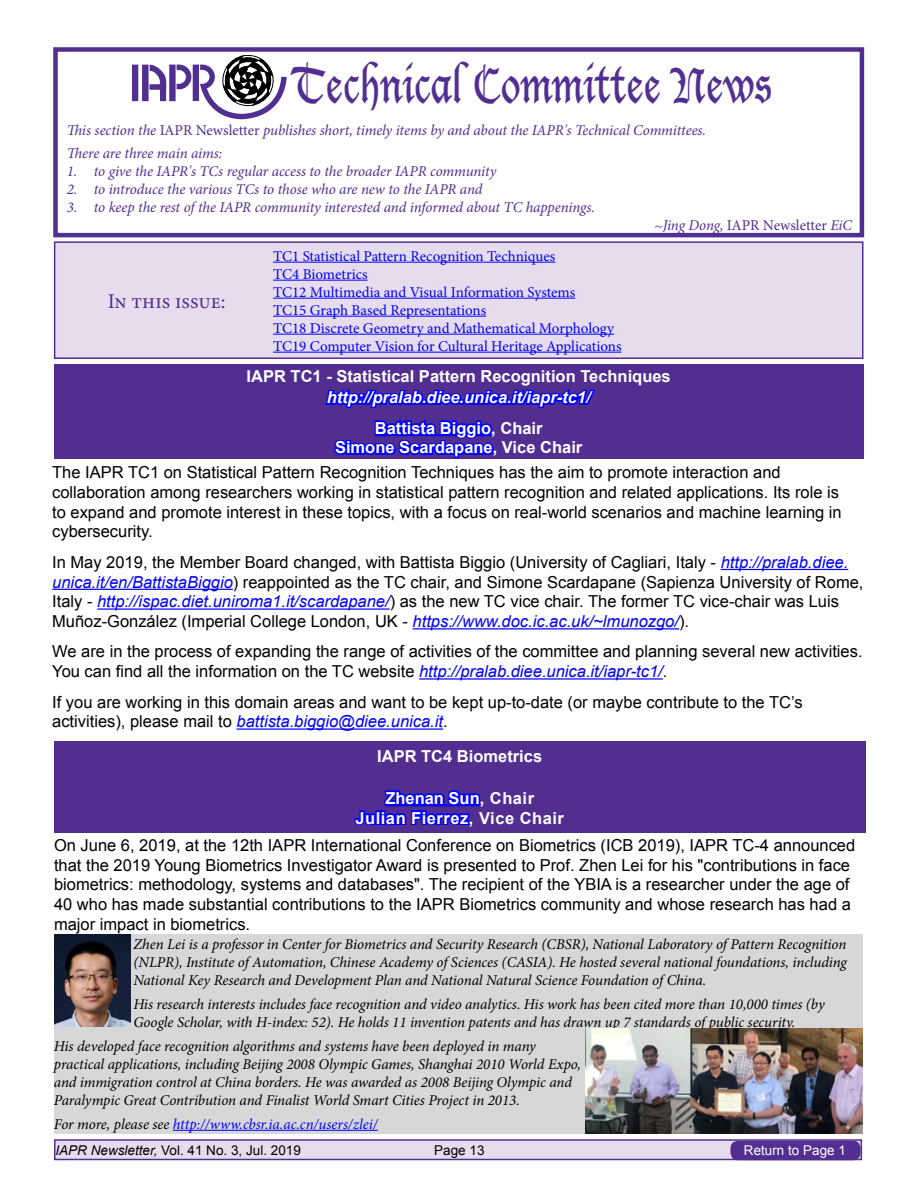
<style>
.page{position:relative;width:918px;height:1188px;background:#fff}
.page>*{position:absolute;margin:0;border:0;box-sizing:border-box;transform-origin:0 0}
.t1{font:48.3px "Lucida Blackletter";color:#522e91;scale:.83 1}
.t2{font:21px "Minion Pro";color:#522e91}
.t3{font:16.5px/19.8px "Arial";color:#000}
.t4{font:700 16.5px/19.8px "Arial";color:#fff;text-align:center}
.t5{font:700 16.5px/19.8px "Arial";letter-spacing:.03em;color:#fff;text-align:center}
.t6{font:italic 700 16.5px "Arial";color:#fff}
.t7{font:italic 15px/18px "Minion Pro";letter-spacing:-.01em;color:#000}
.t8{font:italic 15px/22.5px "Minion Pro";letter-spacing:-.01em;color:#522e91}
.t9{font:15px/18px "Minion Pro";letter-spacing:-.01em;color:#00f}
.t10{font:italic 15px "Minion Pro";letter-spacing:-.005em;color:#00f}
.t11{font:15px "Minion Pro";letter-spacing:-.005em;color:#522e91}
.t12{font:13.5px "Arial";color:#000}
.t13{font:13.5px "Arial";color:#fff}
.s1{font-style:normal}
.s2{font-style:italic}
.s3{font-style:italic;color:#00f}
.s4{color:#000}
</style>
<div class="page">
<div style="left:55px;top:1140px;width:806px;height:20px;background:#e7dced"></div>
<div style="left:54px;top:1139px;width:808px;height:21px;border:2px solid #522e91"></div>
<div style="left:730px;top:1141px;width:131px;height:19px;background:#522e91;border-radius:8px"></div>
<div style="left:53px;top:47px;width:811px;height:190px;border:4px solid #522e91"></div>
<svg style="left:132px;top:55px;width:155px;height:64px"></svg>
<hr style="left:721px;top:569px;width:127px;height:1px;background:#00f">
<hr style="left:52px;top:589px;width:181px;height:1px;background:#00f">
<hr style="left:97px;top:608px;width:293px;height:2px;background:#00f">
<hr style="left:413px;top:628px;width:266px;height:1px;background:#00f">
<hr style="left:419px;top:678px;width:244px;height:2px;background:#00f">
<hr style="left:237px;top:728px;width:206px;height:2px;background:#00f">
<div style="left:54px;top:364px;width:810px;height:95px;background:#522e91"></div>
<svg style="left:325px;top:389px;width:270px;height:70px"></svg>
<div style="left:55px;top:242px;width:808px;height:116px;background:#e7dced"></div>
<hr style="left:273px;top:262px;width:282px;height:1px;background:#00f">
<hr style="left:273px;top:280px;width:95px;height:1px;background:#00f">
<hr style="left:273px;top:298px;width:302px;height:1px;background:#00f">
<hr style="left:273px;top:316px;width:213px;height:1px;background:#00f">
<hr style="left:273px;top:334px;width:341px;height:1px;background:#00f">
<hr style="left:273px;top:352px;width:349px;height:1px;background:#00f">
<div style="left:54px;top:241px;width:810px;height:118px;border:2px solid #522e91"></div>
<div style="left:54px;top:741px;width:812px;height:91px;background:#522e91"></div>
<svg style="left:354px;top:790px;width:127px;height:36px"></svg>
<div style="left:54px;top:935px;width:808px;height:199px;background:#d7d7d7"></div>
<hr style="left:173px;top:1130px;width:205px;height:1px;background:#00f">
<img style="left:585px;top:1029px;width:277px;height:105px">
<img style="left:54px;top:935px;width:76px;height:91px">
<h1 class="t1" style="left:292px;top:57px;width:579px">Technical Committee News</h1>
<p class="t8" style="left:67px;top:119px;width:641px">This section the <span class="s1">IAPR Newsletter</span> publishes short, timely items by and about the IAPR's Technical Committees.<br>There are three main aims:</p>
<p class="t8" style="left:67px;top:159px;width:431px">1. to give the IAPR's TCs regular access to the broader IAPR community</p>
<p class="t8" style="left:67px;top:177px;width:417px">2. to introduce the various TCs to those who are new to the IAPR and</p>
<p class="t8" style="left:67px;top:195px;width:530px">3. to keep the rest of the IAPR community interested and informed about TC happenings.</p>
<p class="t11" style="left:654px;top:215px;width:199px"><span class="s2">~Jing Dong,</span> IAPR Newsletter <span class="s2">EiC</span></p>
<p class="t2" style="left:108px;top:287px;width:119px">In this issue:</p>
<p class="t9" style="left:273px;top:247px;width:350px">TC1 Statistical Pattern Recognition Techniques<br>TC4 Biometrics<br>TC12 Multimedia and Visual Information Systems<br>TC15 Graph Based Representations<br>TC18 Discrete Geometry and Mathematical Morphology TC19 Computer Vision for Cultural Heritage Applications</p>
<p class="t4" style="left:247px;top:367px;width:426px">IAPR TC1 - Statistical Pattern Recognition Techniques</p>
<p class="t6" style="left:327px;top:387px;width:266px">http://pralab.diee.unica.it/iapr-tc1/</p>
<p class="t4" style="left:335px;top:418px;width:249px">Battista Biggio, Chair<br>Simone Scardapane, Vice Chair</p>
<p class="t3" style="left:52px;top:463px;width:791px">The IAPR TC1 on Statistical Pattern Recognition Techniques has the aim to promote interaction and collaboration among researchers working in statistical pattern recognition and related applications. Its role is to expand and promote interest in these topics, with a focus on real-world scenarios and machine learning in cybersecurity.</p>
<p class="t3" style="left:52px;top:552px;width:813px">In May 2019, the Member Board changed, with Battista Biggio (University of Cagliari, Italy - <span class="s3">http://pralab.diee. unica.it/en/BattistaBiggio</span>) reappointed as the TC chair, and Simone Scardapane (Sapienza University of Rome, Italy - <span class="s3">http://ispac.diet.uniroma1.it/scardapane/</span>) as the new TC vice chair. The former TC vice-chair was Luis Muñoz-González (Imperial College London, UK - <span class="s3">https://www.doc.ic.ac.uk/~lmunozgo/</span>).</p>
<p class="t3" style="left:52px;top:642px;width:812px">We are in the process of expanding the range of activities of the committee and planning several new activities.<br>You can find all the information on the TC website <span class="s3">http://pralab.diee.unica.it/iapr-tc1/</span>.</p>
<p class="t3" style="left:52px;top:692px;width:752px">If you are working in this domain areas and want to be kept up-to-date (or maybe contribute to the TC’s activities), please mail to <span class="s3">battista.biggio@diee.unica.it</span>.</p>
<p class="t4" style="left:377px;top:747px;width:167px">IAPR TC4 Biometrics</p>
<p class="t5" style="left:356px;top:789px;width:210px">Zhenan Sun, Chair<br>Julian Fierrez, Vice Chair</p>
<p class="t3" style="left:54px;top:835px;width:803px">On June 6, 2019, at the 12th IAPR International Conference on Biometrics (ICB 2019), IAPR TC-4 announced that the 2019 Young Biometrics Investigator Award is presented to Prof. Zhen Lei for his "contributions in face biometrics: methodology, systems and databases". The recipient of the YBIA is a researcher under the age of 40 who has made substantial contributions to the IAPR Biometrics community and whose research has had a major impact in biometrics.</p>
<p class="t7" style="left:133px;top:935px;width:715px;text-align:justify">Zhen Lei is a professor in Center for Biometrics and Security Research (CBSR), National Laboratory of Pattern Recognition (NLPR), Institute of Automation, Chinese Academy of Sciences (CASIA). He hosted several national foundations, including National Key Research and Development Plan and National Natural Science Foundation of China.</p>
<p class="t7" style="left:133px;top:995px;width:693px">His research interests includes face recognition and video analytics. His work has been cited more than 10,000 times (by<br>Google Scholar, with H-index: 52). He holds 11 invention patents and has drawn up 7 standards of public security.</p>
<p class="t7" style="left:54px;top:1037px;width:529px">His developed face recognition algorithms and systems have been deployed in many practical applications, including Beijing 2008 Olympic Games, Shanghai 2010 World Expo, and immigration control at China borders. He was awarded as 2008 Beijing Olympic and Paralympic Great Contribution and Finalist World Smart Cities Project in 2013.</p>
<p class="t10" style="left:54px;top:1114px;width:325px"><span class="s4">For more, please see</span> http://www.cbsr.ia.ac.cn/users/zlei/</p>
<p class="t12" style="left:56px;top:1141px;width:247px"><span class="s2">IAPR Newsletter,</span> Vol. 41 No. 3, Jul. 2019</p>
<p class="t12" style="left:434px;top:1141px;width:52px">Page 13</p>
<p class="t13" style="left:744px;top:1142px;width:104px">Return to Page 1</p>
</div>
